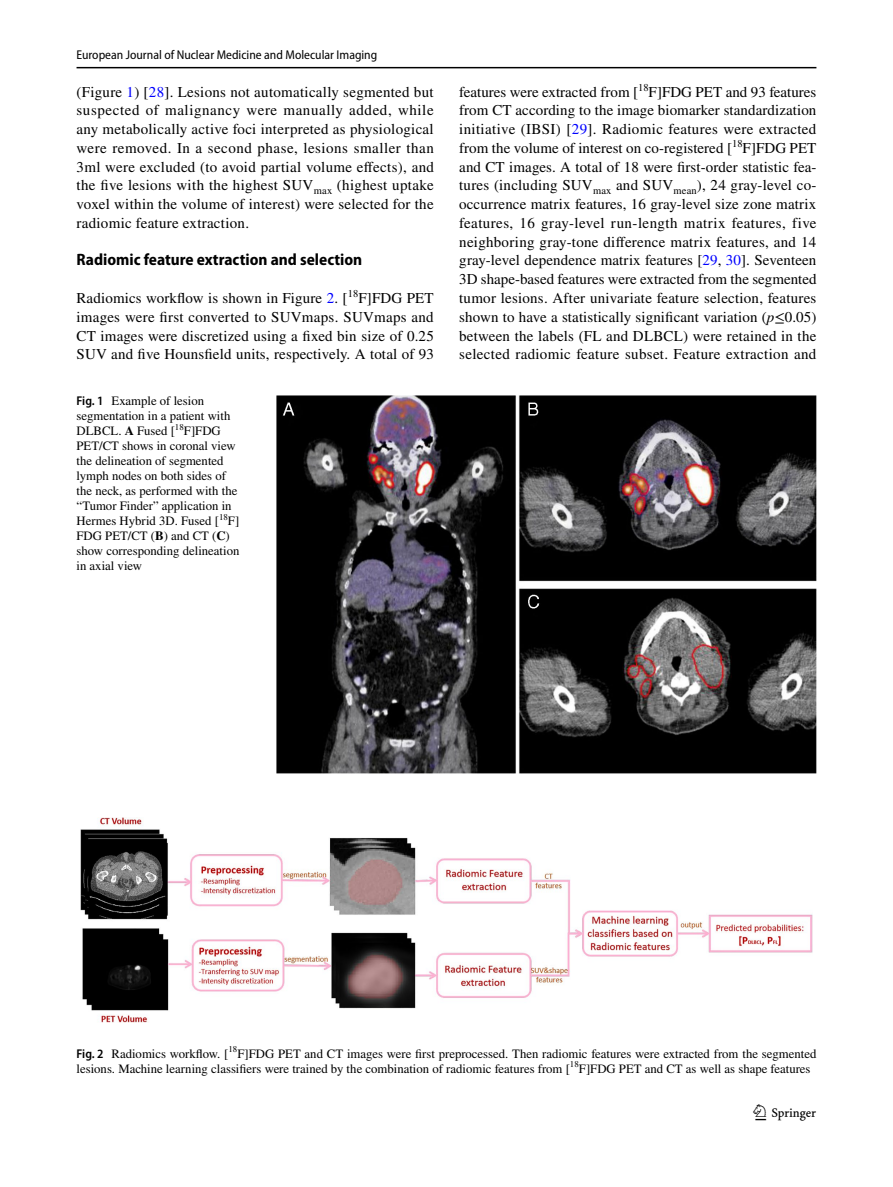
<style>
.page{position:relative;width:893px;height:1187px;background:#fff}
.page>*{position:absolute;margin:0;border:0;box-sizing:border-box;transform-origin:0 0}
.t1{font:22.5px "Springnew Regular 3";color:#000}
.t2{font:700 semi-condensed 16.5px "Myriad Pro";color:#000}
.t3{font:15px/18.8px "STIX";letter-spacing:.02em;color:#000;text-align:justify}
.t4{font:12.75px/15px "STIX";color:#000}
.t5{font:semi-condensed 12.75px "Myriad Pro";color:#000}
.s1{color:#00f}
.s2{font-family:"Myriad Pro";font-weight:600;font-stretch:semi-condensed}
.s3{font-weight:700}
.s4{font-style:italic}
</style>
<div class="page">
<hr style="left:77px;top:67px;width:739px;height:1px;background:#000">
<img style="left:276px;top:395px;width:540px;height:379px">
<img style="left:81px;top:817px;width:731px;height:205px">
<p class="t5" style="left:77px;top:48px;width:302px">European Journal of Nuclear Medicine and Molecular Imaging</p>
<p class="t3" style="left:77px;top:83px;width:359px">(Figure <span class="s1">1</span>) [<span class="s1">28</span>]. Lesions not automatically segmented but suspected of malignancy were manually added, while any metabolically active foci interpreted as physiological were removed. In a second phase, lesions smaller than 3ml were excluded (to avoid partial volume effects), and the five lesions with the highest SUV<sub>max</sub> (highest uptake voxel within the volume of interest) were selected for the radiomic feature extraction.</p>
<p class="t2" style="left:77px;top:251px;width:287px">Radiomic feature extraction and selection</p>
<p class="t3" style="left:77px;top:289px;width:359px">Radiomics workflow is shown in Figure <span class="s1">2</span>. [<sup>18</sup>F]FDG PET images were first converted to SUVmaps. SUVmaps and CT images were discretized using a fixed bin size of 0.25<br>SUV and five Hounsfield units, respectively. A total of 93</p>
<p class="t4" style="left:77px;top:394px;width:164px"><span class="s2">Fig. 1</span> Example of lesion segmentation in a patient with<br>DLBCL. <span class="s3">A</span> Fused [<sup>18</sup>F]FDG<br>PET/CT shows in coronal view the delineation of segmented lymph nodes on both sides of the neck, as performed with the “Tumor Finder” application in<br>Hermes Hybrid 3D. Fused [<sup>18</sup>F]<br>FDG PET/CT (<span class="s3">B</span>) and CT (<span class="s3">C</span>) show corresponding delineation in axial view</p>
<p class="t3" style="left:459px;top:83px;width:359px">features were extracted from [<sup>18</sup>F]FDG PET and 93 features from CT according to the image biomarker standardization initiative (IBSI) [<span class="s1">29</span>]. Radiomic features were extracted from the volume of interest on co-registered [<sup>18</sup>F]FDG PET and CT images. A total of 18 were first-order statistic fea&shy;tures (including SUV<sub>max</sub> and SUV<sub>mean</sub>), 24 gray-level co&shy;occurrence matrix features, 16 gray-level size zone matrix features, 16 gray-level run-length matrix features, five neighboring gray-tone difference matrix features, and 14 gray-level dependence matrix features [<span class="s1">29</span>, <span class="s1">30</span>]. Seventeen 3D shape-based features were extracted from the segmented tumor lesions. After univariate feature selection, features shown to have a statistically significant variation (<span class="s4">p</span>≤0.05) between the labels (FL and DLBCL) were retained in the selected radiomic feature subset. Feature extraction and</p>
<p class="t4" style="left:77px;top:1046px;width:741px"><span class="s2">Fig. 2</span> Radiomics workflow. [<sup>18</sup>F]FDG PET and CT images were first preprocessed. Then radiomic features were extracted from the segmented lesions. Machine learning classifiers were trained by the combination of radiomic features from [<sup>18</sup>F]FDG PET and CT as well as shape features</p>
<h1 class="t1" style="left:755px;top:1104px;width:62px">1 3</h1>
</div>
